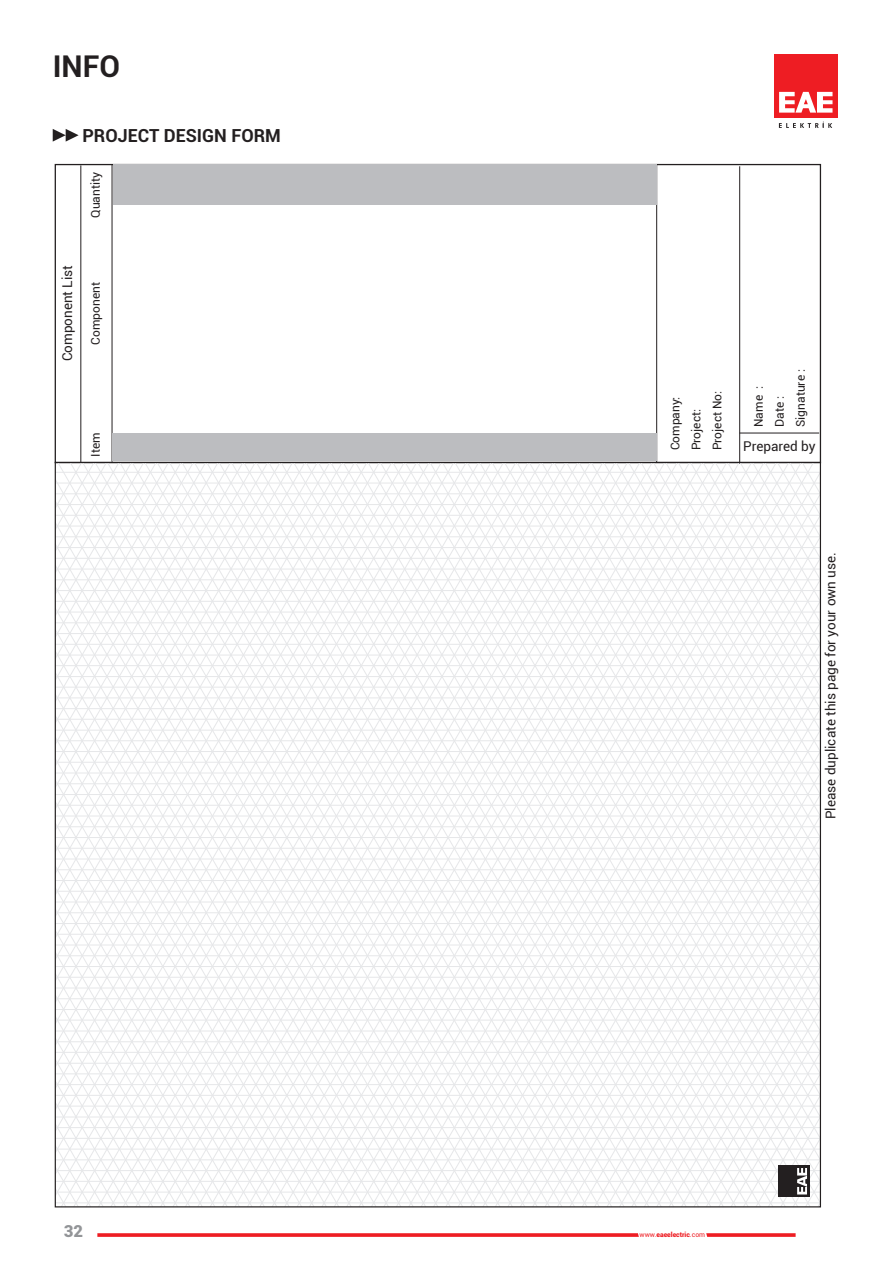
<style>
.page{position:relative;width:893px;height:1263px;background:#fff}
.page>*{position:absolute;margin:0;border:0;box-sizing:border-box;transform-origin:0 0}
.t1{font:700 30px "Roboto";color:#231f20}
.t2{font:700 18px "Roboto";color:#231f20}
.t3{font:900 16.5px "Roboto";color:#939598}
.t4{font:13.5px "Roboto";color:#231f20}
.t5{font:12px/21px "Roboto";color:#231f20}
.t6{font:900 6.9px "Roboto";color:#ee1d23}
.s1{font-weight:400}
</style>
<div class="page">
<div style="left:774px;top:54px;width:64px;height:64px;background:#ee1d23"></div>
<svg style="left:779px;top:92px;width:53px;height:21px"></svg>
<svg style="left:779px;top:122px;width:53px;height:6px"></svg>
<hr style="left:81px;top:165px;width:1px;height:298px;background:#231f20">
<hr style="left:112px;top:165px;width:1px;height:297px;background:#231f20">
<hr style="left:739px;top:166px;width:1px;height:298px;background:#231f20">
<hr style="left:739px;top:433px;width:80px;height:1px;background:#231f20">
<hr style="left:656px;top:165px;width:1px;height:297px;background:#231f20">
<div style="left:112px;top:433px;width:545px;height:28px;background:#bcbdc0"></div>
<div style="left:113px;top:165px;width:543px;height:40px;background:#bcbdc0"></div>
<svg style="left:516px;top:464px;width:153px;height:524px"></svg>
<svg style="left:529px;top:464px;width:140px;height:502px"></svg>
<svg style="left:541px;top:464px;width:278px;height:481px"></svg>
<svg style="left:554px;top:464px;width:265px;height:459px"></svg>
<svg style="left:566px;top:464px;width:253px;height:438px"></svg>
<svg style="left:578px;top:464px;width:241px;height:416px"></svg>
<svg style="left:591px;top:464px;width:228px;height:395px"></svg>
<svg style="left:603px;top:464px;width:216px;height:373px"></svg>
<svg style="left:616px;top:464px;width:203px;height:352px"></svg>
<svg style="left:628px;top:464px;width:191px;height:330px"></svg>
<svg style="left:640px;top:464px;width:179px;height:309px"></svg>
<svg style="left:653px;top:731px;width:166px;height:20px"></svg>
<svg style="left:646px;top:464px;width:173px;height:266px"></svg>
<hr style="left:55px;top:1202px;width:765px;height:1px;background:#e6e7e9">
<hr style="left:55px;top:1192px;width:765px;height:1px;background:#e6e7e9">
<hr style="left:55px;top:1181px;width:765px;height:1px;background:#e6e7e9">
<hr style="left:55px;top:1170px;width:765px;height:1px;background:#e6e7e9">
<hr style="left:55px;top:1159px;width:765px;height:1px;background:#e6e7e9">
<hr style="left:55px;top:1149px;width:765px;height:1px;background:#e6e7e9">
<hr style="left:55px;top:1138px;width:765px;height:1px;background:#e6e7e9">
<hr style="left:55px;top:1127px;width:765px;height:1px;background:#e6e7e9">
<hr style="left:55px;top:1117px;width:765px;height:1px;background:#e6e7e9">
<hr style="left:55px;top:1106px;width:765px;height:1px;background:#e6e7e9">
<hr style="left:55px;top:1095px;width:765px;height:1px;background:#e6e7e9">
<hr style="left:55px;top:1084px;width:765px;height:1px;background:#e6e7e9">
<hr style="left:55px;top:1073px;width:765px;height:1px;background:#e6e7e9">
<hr style="left:55px;top:1063px;width:765px;height:1px;background:#e6e7e9">
<hr style="left:55px;top:1052px;width:765px;height:1px;background:#e6e7e9">
<hr style="left:55px;top:1041px;width:765px;height:1px;background:#e6e7e9">
<hr style="left:55px;top:1031px;width:765px;height:1px;background:#e6e7e9">
<hr style="left:55px;top:1020px;width:765px;height:1px;background:#e6e7e9">
<hr style="left:55px;top:1009px;width:765px;height:1px;background:#e6e7e9">
<hr style="left:55px;top:998px;width:765px;height:1px;background:#e6e7e9">
<hr style="left:55px;top:988px;width:765px;height:1px;background:#e6e7e9">
<hr style="left:55px;top:977px;width:765px;height:1px;background:#e6e7e9">
<hr style="left:55px;top:966px;width:765px;height:1px;background:#e6e7e9">
<hr style="left:55px;top:955px;width:765px;height:1px;background:#e6e7e9">
<hr style="left:55px;top:945px;width:765px;height:1px;background:#e6e7e9">
<hr style="left:55px;top:934px;width:765px;height:1px;background:#e6e7e9">
<hr style="left:55px;top:923px;width:765px;height:1px;background:#e6e7e9">
<hr style="left:55px;top:912px;width:765px;height:1px;background:#e6e7e9">
<hr style="left:55px;top:902px;width:765px;height:1px;background:#e6e7e9">
<hr style="left:55px;top:891px;width:765px;height:1px;background:#e6e7e9">
<hr style="left:55px;top:880px;width:765px;height:1px;background:#e6e7e9">
<hr style="left:55px;top:869px;width:765px;height:1px;background:#e6e7e9">
<hr style="left:55px;top:859px;width:765px;height:1px;background:#e6e7e9">
<hr style="left:55px;top:848px;width:765px;height:1px;background:#e6e7e9">
<hr style="left:55px;top:837px;width:765px;height:1px;background:#e6e7e9">
<hr style="left:55px;top:826px;width:765px;height:1px;background:#e6e7e9">
<hr style="left:55px;top:816px;width:765px;height:1px;background:#e6e7e9">
<hr style="left:55px;top:805px;width:765px;height:1px;background:#e6e7e9">
<hr style="left:55px;top:794px;width:765px;height:1px;background:#e6e7e9">
<hr style="left:55px;top:783px;width:765px;height:1px;background:#e6e7e9">
<hr style="left:55px;top:773px;width:765px;height:1px;background:#e6e7e9">
<hr style="left:55px;top:762px;width:765px;height:1px;background:#e6e7e9">
<hr style="left:55px;top:751px;width:765px;height:1px;background:#e6e7e9">
<hr style="left:55px;top:740px;width:765px;height:1px;background:#e6e7e9">
<hr style="left:55px;top:730px;width:765px;height:1px;background:#e6e7e9">
<hr style="left:55px;top:719px;width:765px;height:1px;background:#e6e7e9">
<hr style="left:55px;top:708px;width:765px;height:1px;background:#e6e7e9">
<hr style="left:55px;top:698px;width:765px;height:1px;background:#e6e7e9">
<hr style="left:55px;top:687px;width:765px;height:1px;background:#e6e7e9">
<hr style="left:55px;top:676px;width:765px;height:1px;background:#e6e7e9">
<hr style="left:55px;top:665px;width:765px;height:1px;background:#e6e7e9">
<hr style="left:55px;top:655px;width:765px;height:1px;background:#e6e7e9">
<hr style="left:55px;top:644px;width:765px;height:1px;background:#e6e7e9">
<hr style="left:55px;top:633px;width:765px;height:1px;background:#e6e7e9">
<hr style="left:55px;top:622px;width:765px;height:1px;background:#e6e7e9">
<hr style="left:55px;top:612px;width:765px;height:1px;background:#e6e7e9">
<hr style="left:55px;top:601px;width:765px;height:1px;background:#e6e7e9">
<hr style="left:55px;top:590px;width:765px;height:1px;background:#e6e7e9">
<hr style="left:55px;top:579px;width:765px;height:1px;background:#e6e7e9">
<hr style="left:55px;top:569px;width:765px;height:1px;background:#e6e7e9">
<hr style="left:55px;top:558px;width:765px;height:1px;background:#e6e7e9">
<hr style="left:55px;top:547px;width:765px;height:1px;background:#e6e7e9">
<hr style="left:55px;top:536px;width:765px;height:1px;background:#e6e7e9">
<hr style="left:55px;top:526px;width:765px;height:1px;background:#e6e7e9">
<hr style="left:55px;top:515px;width:765px;height:1px;background:#e6e7e9">
<hr style="left:55px;top:504px;width:765px;height:1px;background:#e6e7e9">
<hr style="left:55px;top:493px;width:765px;height:1px;background:#e6e7e9">
<hr style="left:55px;top:483px;width:765px;height:1px;background:#e6e7e9">
<hr style="left:55px;top:472px;width:765px;height:1px;background:#e6e7e9">
<svg style="left:488px;top:464px;width:28px;height:741px"></svg>
<svg style="left:57px;top:464px;width:431px;height:741px"></svg>
<svg style="left:669px;top:944px;width:152px;height:263px"></svg>
<svg style="left:53px;top:129px;width:26px;height:13px"></svg>
<svg style="left:97px;top:1233px;width:699px;height:4px;background:#f04449"></svg>
<h1 class="t1" style="left:53px;top:45px;width:69px">INFO</h1>
<h2 class="t2" style="left:82px;top:123px;width:200px">PROJECT DESIGN FORM</h2>
<p class="t5" style="left:85px;top:218px;width:47px;rotate:-90deg">Quantity</p>
<p class="t4" style="left:58px;top:361px;width:98px;rotate:-90deg">Component List</p>
<p class="t5" style="left:85px;top:345px;width:64px;rotate:-90deg">Component</p>
<p class="t5" style="left:85px;top:457px;width:26px;rotate:-90deg">Item</p>
<p class="t5" style="left:664px;top:450px;width:61px;rotate:-90deg">Company:<br>Project:<br>Project No:</p>
<p class="t5" style="left:748px;top:427px;width:59px;rotate:-90deg">Name :<br>Date :<br>Signature :</p>
<p class="t4" style="left:743px;top:436px;width:74px">Prepared by</p>
<p class="t4" style="left:821px;top:819px;width:269px;rotate:-90deg">Please duplicate this page for your own use.</p>
<h3 class="t3" style="left:64px;top:1219px;width:21px">32</h3>
<p class="t6" style="left:640px;top:1229px;width:67px"><span class="s1">www.</span>eaeelectric<span class="s1">.com</span></p>
</div>
